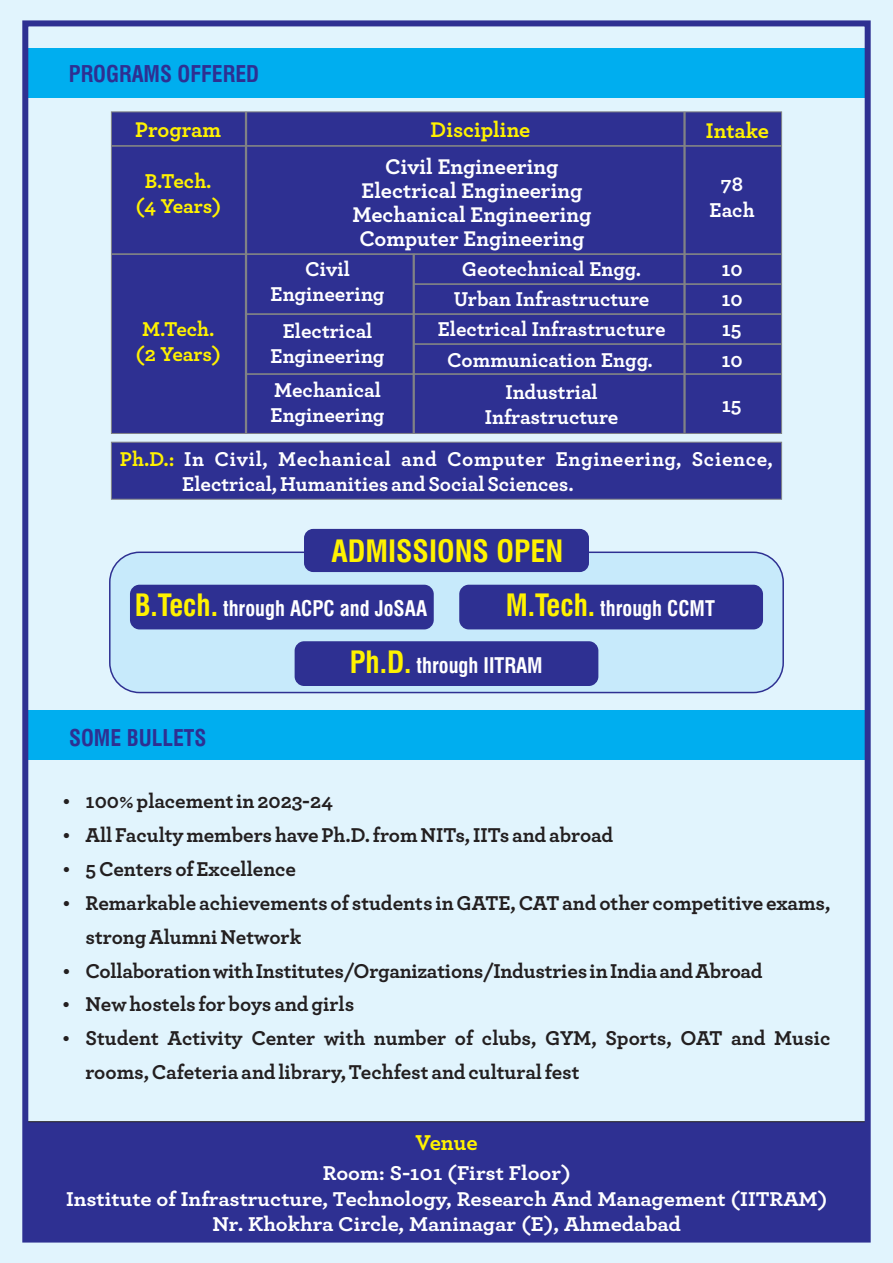
<style>
.page{position:relative;width:893px;height:1263px;background:#e1f4fd}
.page>*{position:absolute;margin:0;border:0;box-sizing:border-box;transform-origin:0 0}
.t1{font:700 condensed 30px "Swiss 721 BT";color:#fff200}
.t2{font:700 condensed 22.5px "Swiss 721 BT";color:#2e3092}
.t3{font:700 22.5px "Archer";color:#fff200}
.t4{font:700 22.35px/24px "Archer";color:#fff;text-align:center}
.t5{font:700 22.35px "Archer";color:#fff200}
.t6{font:700 21px/33.9px "Archer";color:#231f20}
.t7{font:700 21px/25.2px "Archer";color:#fff;text-align:center}
.t8{font:700 21px/25.2px "Archer";color:#fff;text-align:center;scale:1.06 1}
.t9{font:700 21px/25.2px "Archer";letter-spacing:.02em;color:#fff}
.t10{font:700 condensed 21px "Swiss 721 BT";color:#fff}
.t11{font:700 21px/25.2px "Archer";letter-spacing:-.01em;color:#fff200;text-align:center}
.s1{color:#fff200}
.s2{font-size:30px;color:#fff200}
</style>
<div class="page">
<div style="left:29px;top:1121px;width:835px;height:114px;background:#2e3092"></div>
<div style="left:27px;top:49px;width:842px;height:49px;background:#00aeef"></div>
<div style="left:27px;top:710px;width:842px;height:50px;background:#00aeef"></div>
<div style="left:22px;top:20px;width:849px;height:1222px;border:6px solid #2e3092"></div>
<div style="left:110px;top:111px;width:673px;height:323px;background:#2e3092"></div>
<svg style="left:110px;top:441px;width:673px;height:59px;background:#343693"></svg>
<hr style="left:111px;top:145px;width:671px;height:2px;background:#808285">
<hr style="left:111px;top:253px;width:671px;height:2px;background:#808285">
<hr style="left:413px;top:284px;width:369px;height:1px;background:#808285">
<hr style="left:245px;top:313px;width:537px;height:2px;background:#808285">
<hr style="left:413px;top:344px;width:369px;height:1px;background:#808285">
<hr style="left:245px;top:373px;width:537px;height:2px;background:#808285">
<hr style="left:245px;top:112px;width:2px;height:321px;background:#808285">
<hr style="left:413px;top:254px;width:2px;height:180px;background:#808285">
<hr style="left:683px;top:112px;width:3px;height:321px;background:#808285">
<div style="left:109px;top:551px;width:675px;height:142px;background:#c7eafb;border:1px solid #2e3092;border-radius:30px"></div>
<div style="left:459px;top:585px;width:304px;height:44px;background:#2e3092;border-radius:10px"></div>
<div style="left:304px;top:529px;width:285px;height:43px;background:#2e3092;border-radius:9px"></div>
<div style="left:130px;top:585px;width:304px;height:44px;background:#2e3092;border-radius:10px"></div>
<div style="left:295px;top:641px;width:303px;height:45px;background:#2e3092;border-radius:10px"></div>
<p class="t2" style="left:69px;top:65px;width:192px">PROGRAMS OFFERED</p>
<p class="t5" style="left:430px;top:119px;width:101px">Discipline</p>
<p class="t4" style="left:352px;top:155px;width:241px">Civil Engineering<br>Electrical Engineering<br>Mechanical Engineering<br>Computer Engineering</p>
<p class="t7" style="left:462px;top:257px;width:181px">Geotechnical Engg.</p>
<p class="t7" style="left:721px;top:257px;width:23px">10</p>
<p class="t5" style="left:135px;top:119px;width:87px">Program</p>
<p class="t5" style="left:706px;top:121px;width:65px">Intake</p>
<p class="t11" style="left:135px;top:169px;width:87px">B.Tech. (4 Years)</p>
<p class="t7" style="left:710px;top:172px;width:47px">78<br>Each</p>
<p class="t7" style="left:271px;top:257px;width:115px">Civil<br>Engineering</p>
<p class="t7" style="left:271px;top:319px;width:115px">Electrical<br>Engineering</p>
<p class="t7" style="left:271px;top:378px;width:115px;text-align:left">Mechanical<br>Engineering</p>
<p class="t7" style="left:454px;top:287px;width:197px">Urban Infrastructure</p>
<p class="t7" style="left:721px;top:287px;width:23px">10</p>
<p class="t11" style="left:136px;top:317px;width:87px">M.Tech. (2 Years)</p>
<p class="t7" style="left:438px;top:317px;width:229px">Electrical Infrastructure</p>
<p class="t7" style="left:722px;top:317px;width:22px">15</p>
<p class="t7" style="left:447px;top:348px;width:207px">Communication Engg.</p>
<p class="t7" style="left:721px;top:348px;width:23px">10</p>
<p class="t7" style="left:485px;top:380px;width:135px">Industrial<br>Infrastructure</p>
<p class="t7" style="left:722px;top:393px;width:22px">15</p>
<p class="t9" style="left:182px;top:447px;width:592px;text-indent:-62px"><span class="s1">Ph.D.:</span> In Civil, Mechanical and Computer Engineering, Science,<br>Electrical, Humanities and Social Sciences.</p>
<h1 class="t1" style="left:331px;top:539px;width:233px">ADMISSIONS OPEN</h1>
<p class="t10" style="left:135px;top:600px;width:294px"><span class="s2">B.Tech.</span> through ACPC and JoSAA</p>
<p class="t10" style="left:506px;top:600px;width:211px"><span class="s2">M.Tech.</span> through CCMT</p>
<p class="t2" style="left:69px;top:729px;width:139px">SOME BULLETS</p>
<p class="t10" style="left:350px;top:657px;width:195px"><span class="s2">Ph.D.</span> through IITRAM</p>
<p class="t6" style="left:85px;top:785px;width:747px">100% placement in 2023-24<br>All Faculty members have Ph.D. from NITs, IITs and abroad<br>5 Centers of Excellence<br>Remarkable achievements of students in GATE, CAT and other competitive exams, strong Alumni Network CollaborationwithInstitutes/Organizations/IndustriesinIndiaandAbroad<br>New hostels for boys and girls<br>Student Activity Center with number of clubs, GYM, Sports, OAT and Music rooms, Cafeteria and library, Techfest and cultural fest</p>
<p class="t3" style="left:416px;top:1132px;width:64px">Venue</p>
<p class="t8" style="left:66px;top:1161px;width:720px">Room: S-101 (First Floor)<br>Institute of Infrastructure, Technology, Research And Management (IITRAM)<br>Nr. Khokhra Circle, Maninagar (E), Ahmedabad</p>
</div>
